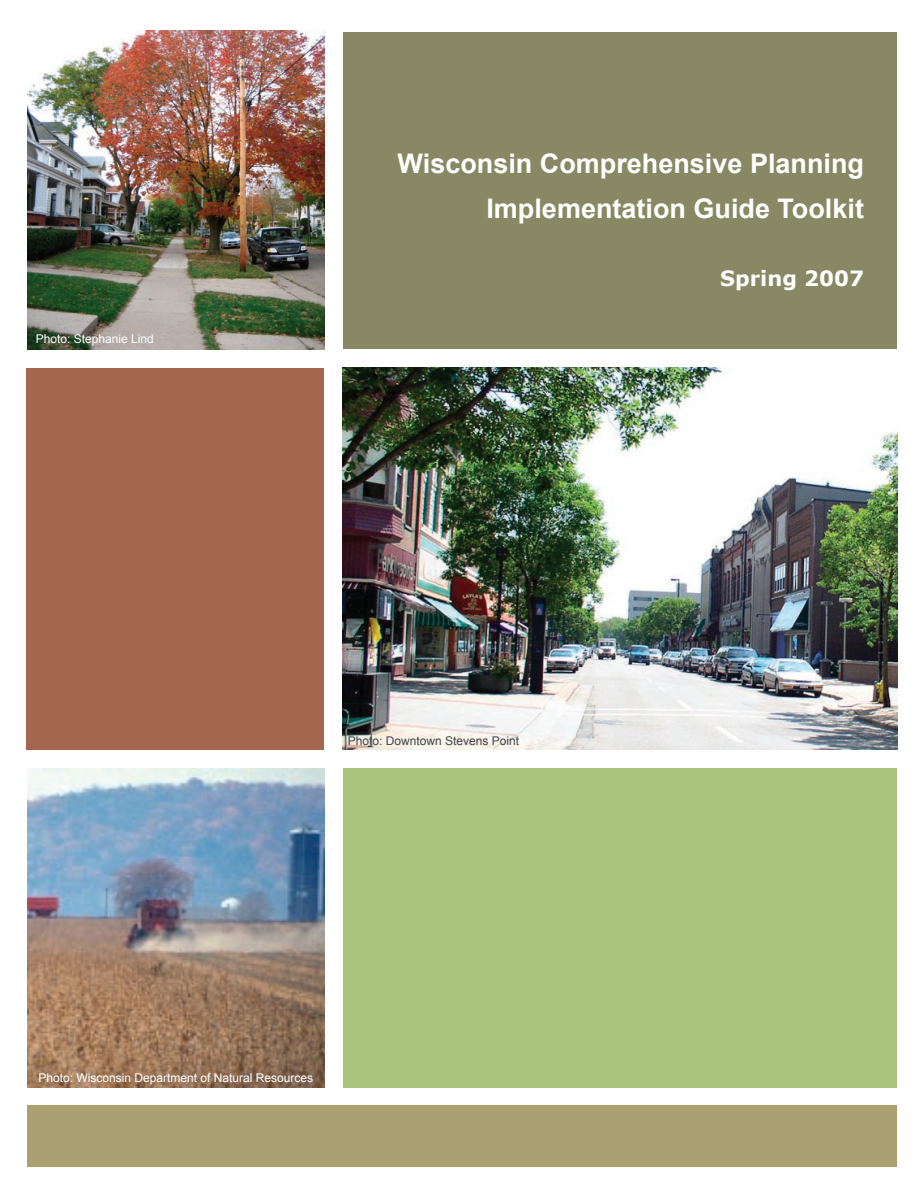
<style>
.page{position:relative;width:918px;height:1188px;background:#fff}
.page>*{position:absolute;margin:0;border:0;box-sizing:border-box;transform-origin:0 0}
.t1{font:700 27px/45px "Arial";color:#fff;text-align:right}
.t2{font:700 21px "Verdana";color:#fff}
.t3{font:12px "Arial";color:#fff}
.t4{font:12px "Arial";color:#40434c}
</style>
<div class="page">
<div style="left:343px;top:32px;width:554px;height:316px;background:#888864"></div>
<img style="left:27px;top:30px;width:297px;height:319px">
<img style="left:342px;top:367px;width:556px;height:382px">
<img style="left:27px;top:769px;width:297px;height:319px">
<div style="left:27px;top:368px;width:297px;height:381px;background:#a5654f"></div>
<div style="left:343px;top:768px;width:554px;height:319px;background:#abc47d"></div>
<div style="left:27px;top:1105px;width:870px;height:62px;background:#aba072"></div>
<p class="t3" style="left:36px;top:331px;width:120px">Photo: Stephanie Lind</p>
<h1 class="t1" style="left:398px;top:142px;width:468px">Wisconsin Comprehensive Planning<br>Implementation Guide Toolkit</h1>
<h2 class="t2" style="left:720px;top:265px;width:145px">Spring 2007</h2>
<p class="t4" style="left:348px;top:733px;width:173px">Photo: Downtown Stevens Point</p>
<p class="t3" style="left:38px;top:1070px;width:276px">Photo: Wisconsin Department of Natural Resources</p>
</div>
